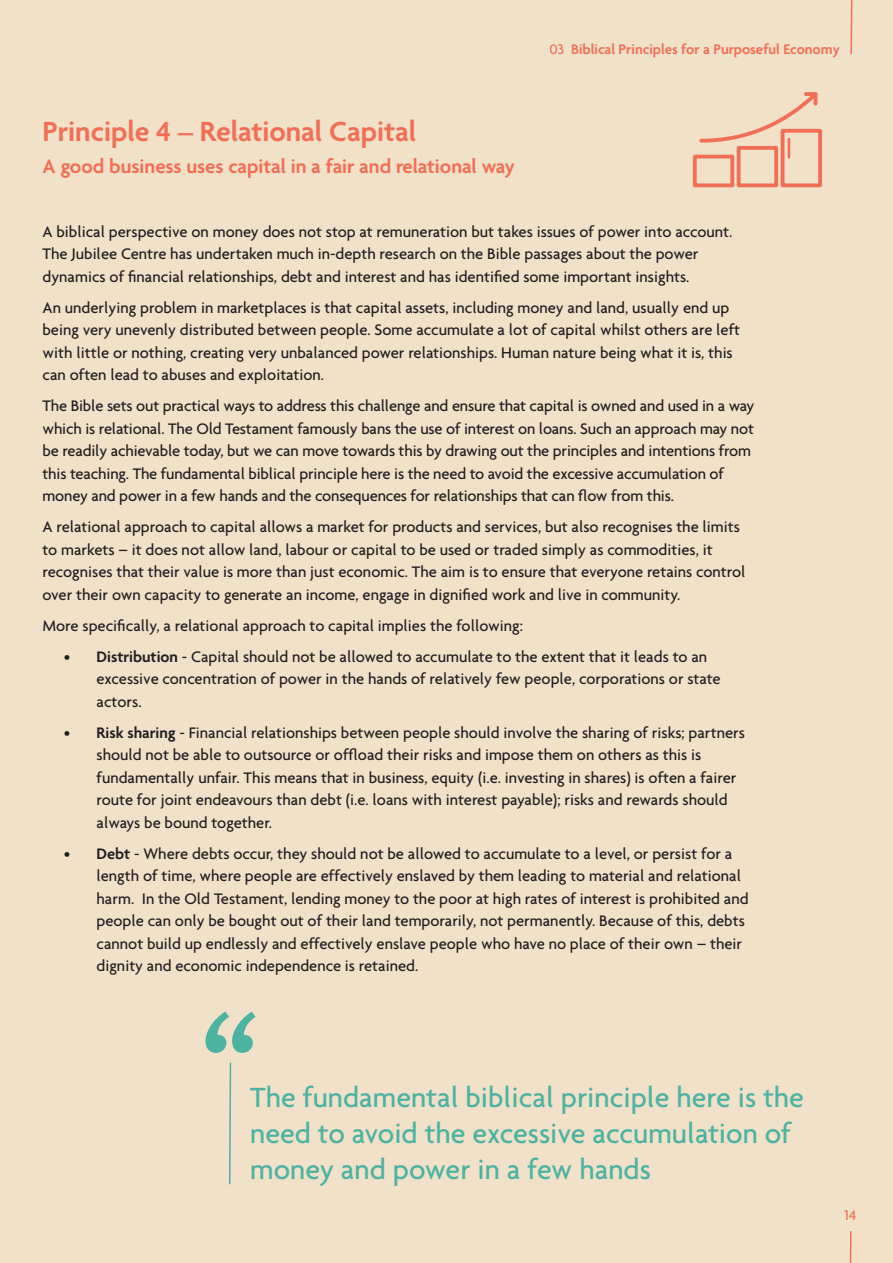
<style>
.page{position:relative;width:893px;height:1263px;background:#f1e1c9}
.page>*{position:absolute;margin:0;border:0;box-sizing:border-box;transform-origin:0 0}
.t1{font:500 30px/36px "Agenda";color:#4db3a1}
.t2{font:600 30px "Agenda";color:#f26f57}
.t3{font:600 21px "Agenda";color:#f26f57}
.t4{font:500 16.5px/22.5px "Agenda";color:#231f20}
.t5{font:600 15px "Agenda";color:#f26f57}
.t6{font:500 15px "Agenda";color:#f26f57}
.s1{font-weight:500}
.s2{font-weight:600}
</style>
<div class="page">
<svg style="left:849px;top:1231px;width:3px;height:32px"></svg>
<svg style="left:206px;top:1011px;width:50px;height:42px"></svg>
<svg style="left:229px;top:1062px;width:3px;height:123px"></svg>
<svg style="left:692px;top:92px;width:130px;height:96px"></svg>
<svg style="left:850px;top:0;width:3px;height:54px"></svg>
<p class="t2" style="left:43px;top:115px;width:375px">Principle 4 – Relational Capital</p>
<p class="t3" style="left:43px;top:155px;width:474px">A good business uses capital in a fair and relational way</p>
<p class="t5" style="left:550px;top:41px;width:292px"><span class="s1">03</span> Biblical Principles for a Purposeful Economy</p>
<p class="t4" style="left:43px;top:220px;width:691px">A biblical perspective on money does not stop at remuneration but takes issues of power into account.<br>The Jubilee Centre has undertaken much in-depth research on the Bible passages about the power dynamics of financial relationships, debt and interest and has identified some important insights.</p>
<p class="t4" style="left:43px;top:296px;width:699px">An underlying problem in marketplaces is that capital assets, including money and land, usually end up being very unevenly distributed between people. Some accumulate a lot of capital whilst others are left with little or nothing, creating very unbalanced power relationships. Human nature being what it is, this can often lead to abuses and exploitation.</p>
<p class="t4" style="left:43px;top:394px;width:713px">The Bible sets out practical ways to address this challenge and ensure that capital is owned and used in a way which is relational. The Old Testament famously bans the use of interest on loans. Such an approach may not be readily achievable today, but we can move towards this by drawing out the principles and intentions from this teaching. The fundamental biblical principle here is the need to avoid the excessive accumulation of money and power in a few hands and the consequences for relationships that can flow from this.</p>
<p class="t4" style="left:43px;top:515px;width:705px">A relational approach to capital allows a market for products and services, but also recognises the limits to markets – it does not allow land, labour or capital to be used or traded simply as commodities, it recognises that their value is more than just economic. The aim is to ensure that everyone retains control over their own capacity to generate an income, engage in dignified work and live in community.</p>
<p class="t4" style="left:43px;top:614px;width:482px">More specifically, a relational approach to capital implies the following:</p>
<p class="t4" style="left:97px;top:645px;width:626px;text-indent:-33px">• <span class="s2">Distribution</span> - Capital should not be allowed to accumulate to the extent that it leads to an excessive concentration of power in the hands of relatively few people, corporations or state actors.</p>
<p class="t4" style="left:97px;top:721px;width:650px;text-indent:-33px">• <span class="s2">Risk sharing</span> - Financial relationships between people should involve the sharing of risks; partners should not be able to outsource or offload their risks and impose them on others as this is fundamentally unfair. This means that in business, equity (i.e. investing in shares) is often a fairer route for joint endeavours than debt (i.e. loans with interest payable); risks and rewards should always be bound together.</p>
<p class="t4" style="left:97px;top:842px;width:654px;text-indent:-33px">• <span class="s2">Debt</span> - Where debts occur, they should not be allowed to accumulate to a level, or persist for a length of time, where people are effectively enslaved by them leading to material and relational harm. In the Old Testament, lending money to the poor at high rates of interest is prohibited and people can only be bought out of their land temporarily, not permanently. Because of this, debts cannot build up endlessly and effectively enslave people who have no place of their own – their dignity and economic independence is retained.</p>
<p class="t1" style="left:250px;top:1078px;width:555px">The fundamental biblical principle here is the need to avoid the excessive accumulation of money and power in a few hands</p>
<p class="t6" style="left:844px;top:1206px;width:14px">14</p>
</div>
